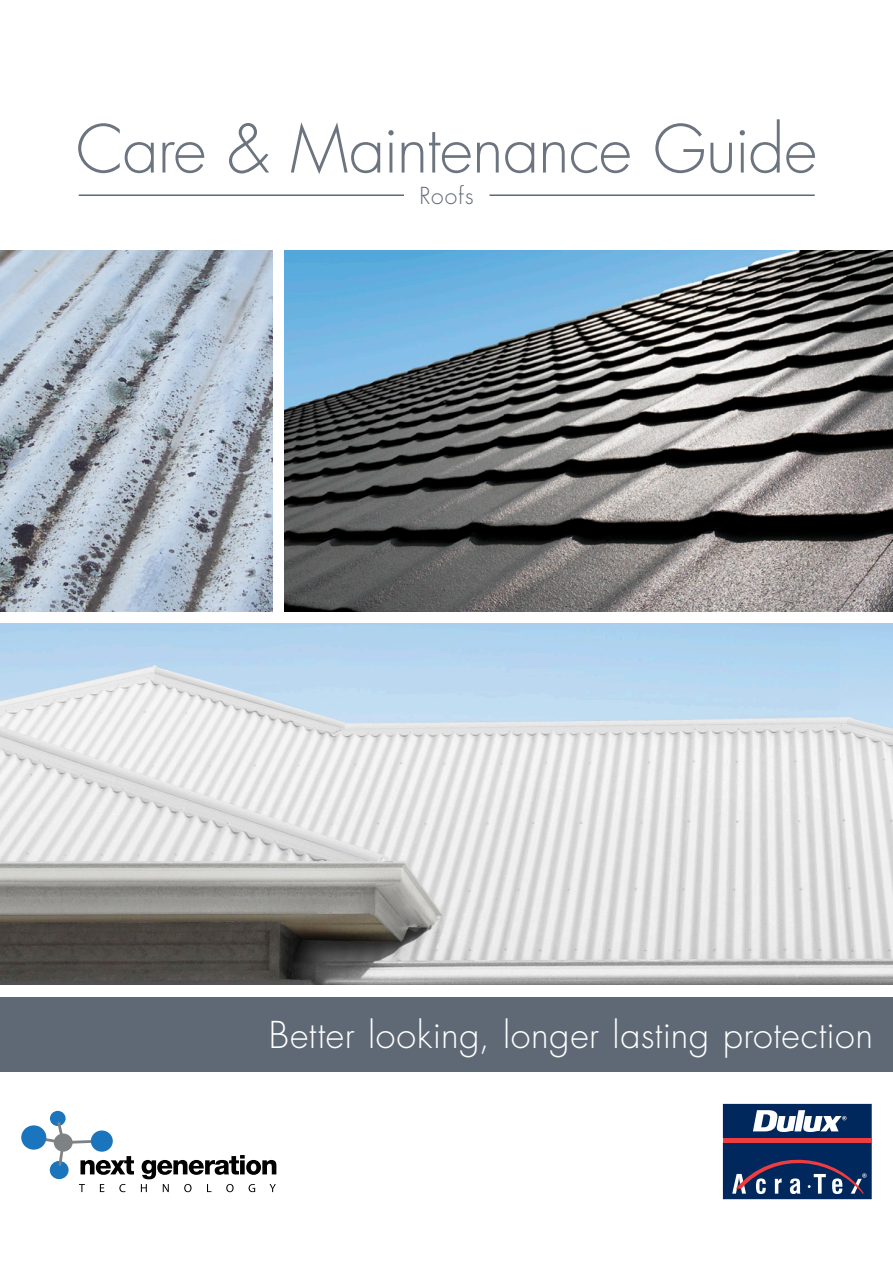
<style>
.page{position:relative;width:893px;height:1263px;background:#fff}
.page>*{position:absolute;margin:0;border:0;box-sizing:border-box;transform-origin:0 0}
.t1{font:300 64.5px "Futura";letter-spacing:-.015em;color:#6b747f}
.t2{font:300 36px "Futura";letter-spacing:.015em;color:#fff}
.t3{font:300 22.8px "Futura";letter-spacing:.05em;color:#5f6976}
</style>
<div class="page">
<div style="left:0;top:997px;width:893px;height:74px;background:#5f6976"></div>
<svg style="left:723px;top:1104px;width:149px;height:95px;background:#34446f"></svg>
<hr style="left:489px;top:194px;width:326px;height:2px;background:#5f6976">
<hr style="left:79px;top:194px;width:325px;height:2px;background:#5f6976">
<img style="left:0;top:251px;width:272px;height:360px">
<img style="left:285px;top:251px;width:608px;height:360px">
<img style="left:0;top:624px;width:893px;height:360px">
<div style="left:50px;top:1161px;width:19px;height:18px;background:#1b75bc;border-radius:50%"></div>
<div style="left:50px;top:1111px;width:16px;height:15px;background:#1b75bc;border-radius:50%"></div>
<div style="left:21px;top:1125px;width:25px;height:25px;background:#1b75bc;border-radius:50%"></div>
<svg style="left:30px;top:1120px;width:104px;height:55px"></svg>
<svg style="left:79px;top:1184px;width:6px;height:8px"></svg>
<svg style="left:100px;top:1184px;width:4px;height:8px"></svg>
<svg style="left:119px;top:1184px;width:6px;height:8px"></svg>
<svg style="left:141px;top:1155px;width:135px;height:37px"></svg>
<h1 class="t1" style="left:76px;top:110px;width:743px">Care &amp; Maintenance Guide</h1>
<p class="t3" style="left:419px;top:182px;width:56px">Roofs</p>
<p class="t2" style="left:269px;top:1013px;width:606px">Better looking, longer lasting protection</p>
</div>
